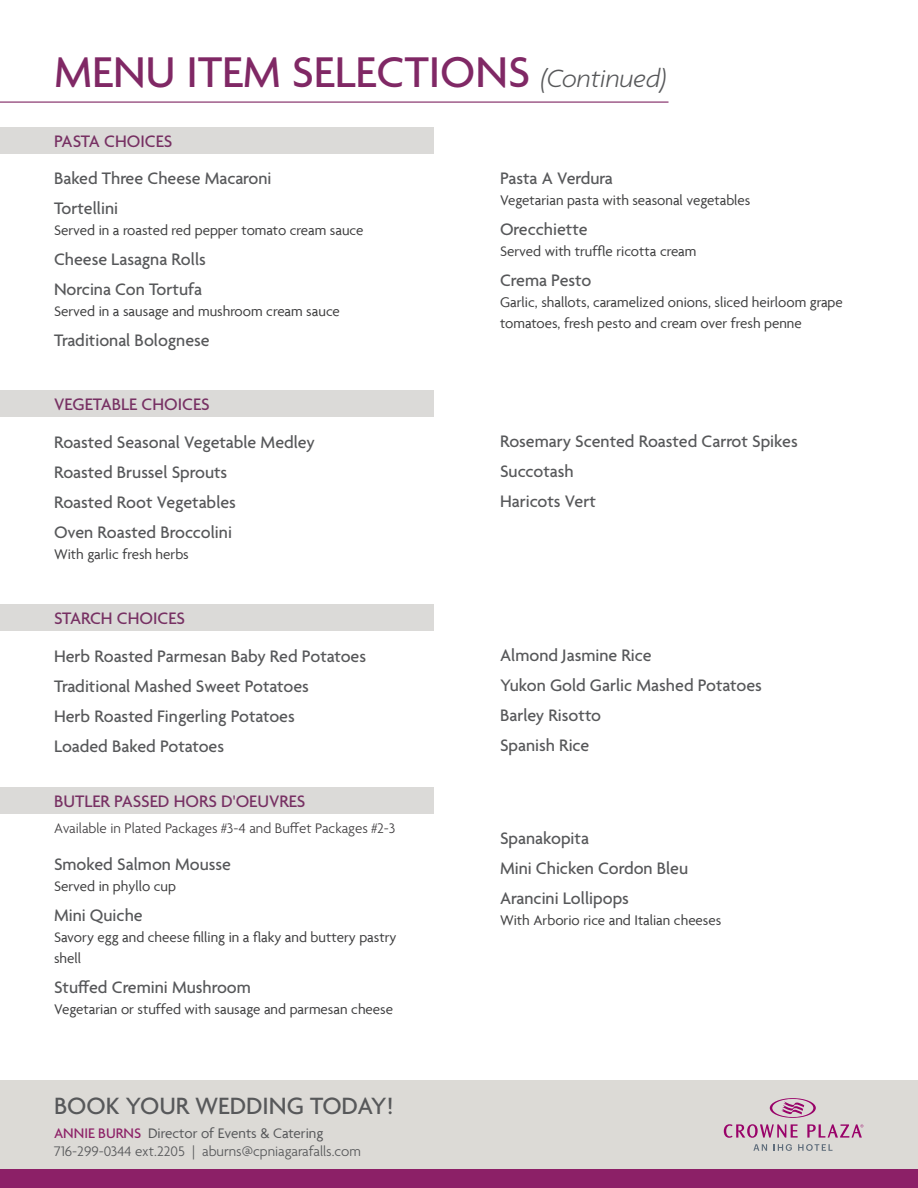
<style>
.page{position:relative;width:918px;height:1188px;background:#fff}
.page>*{position:absolute;margin:0;border:0;box-sizing:border-box;transform-origin:0 0}
.t1{font:500 46.5px "Agenda";color:#802865}
.t2{font:500 25.5px "Agenda";color:#57585a}
.t3{font:500 18px "Agenda";color:#57585a}
.t4{font:500 18px "Agenda";color:#773063}
.t5{font:15px/21px "Agenda";color:#3e3e3f}
.t6{font:300 15px/18px "Agenda";color:#57585a}
.t7{font:300 15px "Agenda";color:#413f41}
.s1{font-weight:300;font-style:italic;font-size:27px;color:#57585a}
.s2{font-weight:500;color:#8d2167}
.s3{font-weight:400}
</style>
<div class="page">
<div style="left:0;top:1080px;width:918px;height:108px;background:#dcdad6"></div>
<div style="left:0;top:1169px;width:918px;height:19px;background:#8c2067"></div>
<svg style="left:753px;top:1144px;width:14px;height:7px"></svg>
<svg style="left:774px;top:1144px;width:18px;height:7px"></svg>
<svg style="left:798px;top:1144px;width:35px;height:7px"></svg>
<svg style="left:724px;top:1098px;width:139px;height:40px"></svg>
<hr style="left:0;top:102px;width:669px;height:1px;background:#7f2663">
<div style="left:0;top:127px;width:433px;height:27px;background:#dbdad8"></div>
<div style="left:0;top:390px;width:433px;height:27px;background:#dbdad8"></div>
<div style="left:0;top:604px;width:433px;height:27px;background:#dbdad8"></div>
<div style="left:0;top:787px;width:433px;height:27px;background:#dbdad8"></div>
<p class="t1" style="left:54px;top:47px;width:614px">MENU ITEM SELECTIONS <span class="s1">(Continued)</span></p>
<p class="t4" style="left:54px;top:131px;width:120px">PASTA CHOICES</p>
<p class="t3" style="left:54px;top:169px;width:219px">Baked Three Cheese Macaroni</p>
<p class="t3" style="left:54px;top:199px;width:66px">Tortellini</p>
<p class="t5" style="left:54px;top:220px;width:311px">Served in a roasted red pepper tomato cream sauce</p>
<p class="t3" style="left:54px;top:250px;width:153px">Cheese Lasagna Rolls</p>
<p class="t3" style="left:54px;top:280px;width:150px">Norcina Con Tortufa</p>
<p class="t5" style="left:54px;top:301px;width:287px">Served in a sausage and mushroom cream sauce</p>
<p class="t3" style="left:54px;top:331px;width:157px">Traditional Bolognese</p>
<p class="t4" style="left:54px;top:395px;width:157px">VEGETABLE CHOICES</p>
<p class="t3" style="left:54px;top:432px;width:262px">Roasted Seasonal Vegetable Medley</p>
<p class="t3" style="left:54px;top:462px;width:175px">Roasted Brussel Sprouts</p>
<p class="t3" style="left:54px;top:492px;width:183px">Roasted Root Vegetables</p>
<p class="t3" style="left:54px;top:522px;width:180px">Oven Roasted Broccolini</p>
<p class="t5" style="left:54px;top:543px;width:136px">With garlic fresh herbs</p>
<p class="t4" style="left:54px;top:609px;width:132px">STARCH CHOICES</p>
<p class="t3" style="left:54px;top:646px;width:314px">Herb Roasted Parmesan Baby Red Potatoes</p>
<p class="t3" style="left:54px;top:676px;width:256px">Traditional Mashed Sweet Potatoes</p>
<p class="t3" style="left:54px;top:706px;width:242px">Herb Roasted Fingerling Potatoes</p>
<p class="t3" style="left:54px;top:736px;width:172px">Loaded Baked Potatoes</p>
<p class="t4" style="left:54px;top:792px;width:253px">BUTLER PASSED HORS D'OEUVRES</p>
<p class="t7" style="left:54px;top:820px;width:343px">Available in Plated Packages #3-4 and Buffet Packages #2-3</p>
<p class="t3" style="left:54px;top:855px;width:179px">Smoked Salmon Mousse</p>
<p class="t5" style="left:54px;top:876px;width:124px">Served in phyllo cup</p>
<p class="t3" style="left:54px;top:906px;width:90px">Mini Quiche</p>
<p class="t5" style="left:54px;top:927px;width:344px">Savory egg and cheese filling in a flaky and buttery pastry shell</p>
<p class="t3" style="left:54px;top:978px;width:198px">Stuffed Cremini Mushroom</p>
<p class="t5" style="left:54px;top:999px;width:341px">Vegetarian or stuffed with sausage and parmesan cheese</p>
<h2 class="t2" style="left:54px;top:1092px;width:341px">BOOK YOUR WEDDING TODAY!</h2>
<p class="t6" style="left:54px;top:1125px;width:308px"><span class="s2">ANNIE BURNS</span> <span class="s3">Director of Events &amp; Catering<br></span>716-299-0344 ext.2205 | aburns@cpniagarafalls.com</p>
<p class="t3" style="left:500px;top:168px;width:114px">Pasta A Verdura</p>
<p class="t5" style="left:500px;top:189px;width:252px">Vegetarian pasta with seasonal vegetables</p>
<p class="t3" style="left:500px;top:219px;width:89px">Orecchiette</p>
<p class="t5" style="left:500px;top:240px;width:198px">Served with truffle ricotta cream</p>
<p class="t3" style="left:500px;top:270px;width:93px">Crema Pesto</p>
<p class="t5" style="left:500px;top:291px;width:344px">Garlic, shallots, caramelized onions, sliced heirloom grape tomatoes, fresh pesto and cream over fresh penne</p>
<p class="t3" style="left:500px;top:432px;width:299px">Rosemary Scented Roasted Carrot Spikes</p>
<p class="t3" style="left:500px;top:462px;width:75px">Succotash</p>
<p class="t3" style="left:500px;top:492px;width:97px">Haricots Vert</p>
<p class="t3" style="left:500px;top:646px;width:153px">Almond Jasmine Rice</p>
<p class="t3" style="left:500px;top:676px;width:263px">Yukon Gold Garlic Mashed Potatoes</p>
<p class="t3" style="left:500px;top:706px;width:103px">Barley Risotto</p>
<p class="t3" style="left:500px;top:736px;width:91px">Spanish Rice</p>
<p class="t3" style="left:500px;top:829px;width:90px">Spanakopita</p>
<p class="t3" style="left:500px;top:859px;width:190px">Mini Chicken Cordon Bleu</p>
<p class="t3" style="left:500px;top:889px;width:130px">Arancini Lollipops</p>
<p class="t5" style="left:500px;top:910px;width:223px">With Arborio rice and Italian cheeses</p>
</div>
